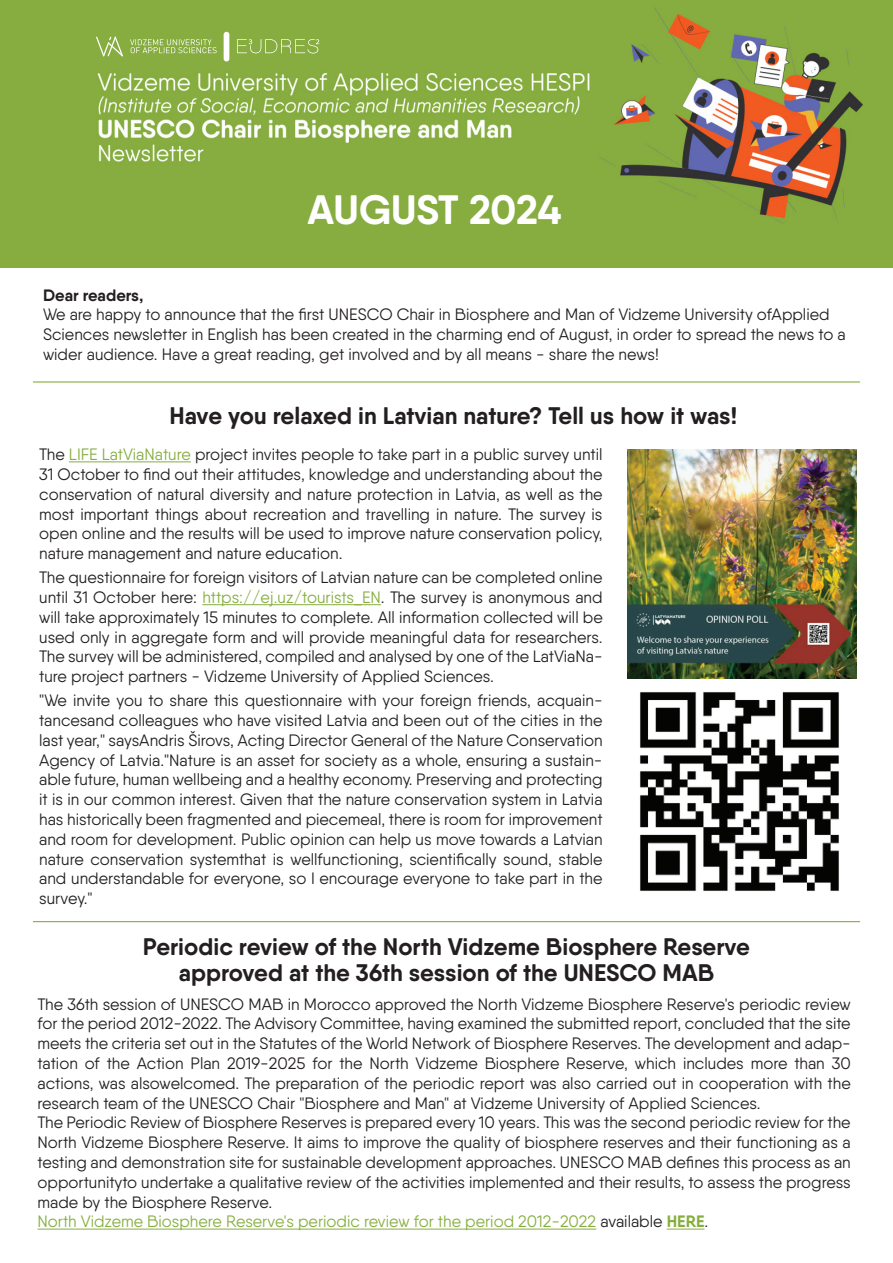
<style>
.page{position:relative;width:893px;height:1263px;background:#fff}
.page>*{position:absolute;margin:0;border:0;box-sizing:border-box;transform-origin:0 0}
.t1{font:700 40.95px "Qanelas Soft";letter-spacing:-.005em;color:#fff}
.t2{font:700 24px/25.5px "Qanelas Soft";color:#231f20;text-align:center}
.t3{font:16.5px/19.8px "Qanelas Soft";color:#231f20;text-align:justify}
.t4{font:700 16.5px "Qanelas Soft";color:#231f20}
.s1{color:#86ae3f}
.s2{font-weight:700;color:#86ae3f}
</style>
<div class="page">
<img style="left:0;top:0;width:893px;height:268px">
<hr style="left:33px;top:381px;width:827px;height:2px;background:#86ae3f">
<hr style="left:33px;top:921px;width:827px;height:1px;background:#86ae3f">
<img style="left:627px;top:670px;width:230px;height:221px">
<img style="left:628px;top:450px;width:228px;height:228px">
<div style="left:224px;top:32px;width:5px;height:29px;background:#fff;border-radius:3px"></div>
<svg style="left:237px;top:39px;width:82px;height:14px"></svg>
<svg style="left:96px;top:37px;width:27px;height:19px"></svg>
<svg style="left:130px;top:39px;width:87px;height:14px"></svg>
<svg style="left:69px;top:461px;width:122px;height:2px"></svg>
<svg style="left:202px;top:604px;width:179px;height:2px"></svg>
<svg style="left:37px;top:1228px;width:560px;height:2px"></svg>
<svg style="left:666px;top:1228px;width:39px;height:2px"></svg>
<h1 class="t1" style="left:308px;top:184px;width:255px">AUGUST 2024</h1>
<p class="t4" style="left:43px;top:284px;width:102px">Dear readers,</p>
<p class="t3" style="left:43px;top:305px;width:804px;text-align:left">We are happy to announce that the first UNESCO Chair in Biosphere and Man of Vidzeme University ofApplied<br>Sciences newsletter in English has been created in the charming end of August, in order to spread the news to a wider audience. Have a great reading, get involved and by all means - share the news!</p>
<h2 class="t2" style="left:169px;top:403px;width:569px">Have you relaxed in Latvian nature? Tell us how it was!</h2>
<p class="t3" style="left:39px;top:444px;width:565px">The <span class="s1">LIFE LatViaNature</span> project invites people to take part in a public survey until 31 October to find out their attitudes, knowledge and understanding about the conservation of natural diversity and nature protection in Latvia, as well as the most important things about recreation and travelling in nature. The survey is open online and the results will be used to improve nature conservation policy, nature management and nature education.</p>
<p class="t3" style="left:39px;top:567px;width:565px">The questionnaire for foreign visitors of Latvian nature can be completed online until 31 October here: <span class="s1">https://ej.uz/tourists_EN</span>. The survey is anonymous and will take approximately 15 minutes to complete. All information collected will be used only in aggregate form and will provide meaningful data for researchers.<br>The survey will be administered, compiled and analysed by one of the LatViaNa&shy;ture project partners - Vidzeme University of Applied Sciences.</p>
<p class="t3" style="left:39px;top:690px;width:565px">"We invite you to share this questionnaire with your foreign friends, acquain&shy;tancesand colleagues who have visited Latvia and been out of the cities in the last year," saysAndris Širovs, Acting Director General of the Nature Conservation Agency of Latvia."Nature is an asset for society as a whole, ensuring a sustain&shy;able future, human wellbeing and a healthy economy. Preserving and protecting it is in our common interest. Given that the nature conservation system in Latvia has historically been fragmented and piecemeal, there is room for improvement and room for development. Public opinion can help us move towards a Latvian nature conservation systemthat is wellfunctioning, scientifically sound, stable and understandable for everyone, so I encourage everyone to take part in the survey."</p>
<h2 class="t2" style="left:143px;top:934px;width:609px">Periodic review of the North Vidzeme Biosphere Reserve approved at the 36th session of the UNESCO MAB</h2>
<p class="t3" style="left:38px;top:994px;width:815px;text-align:left">The 36th session of UNESCO MAB in Morocco approved the North Vidzeme Biosphere Reserve's periodic review for the period 2012-2022. The Advisory Committee, having examined the submitted report, concluded that the site meets the criteria set out in the Statutes of the World Network of Biosphere Reserves. The development and adap&shy;tation of the Action Plan 2019-2025 for the North Vidzeme Biosphere Reserve, which includes more than 30 actions, was alsowelcomed. The preparation of the periodic report was also carried out in cooperation with the research team of the UNESCO Chair "Biosphere and Man" at Vidzeme University of Applied Sciences.<br>The Periodic Review of Biosphere Reserves is prepared every 10 years. This was the second periodic review for the North Vidzeme Biosphere Reserve. It aims to improve the quality of biosphere reserves and their functioning as a testing and demonstration site for sustainable development approaches. UNESCO MAB defines this process as an opportunityto undertake a qualitative review of the activities implemented and their results, to assess the progress made by the Biosphere Reserve.<br><span class="s1">North Vidzeme Biosphere Reserve's periodic review for the period 2012-2022</span> available <span class="s2">HERE</span>.</p>
</div>
